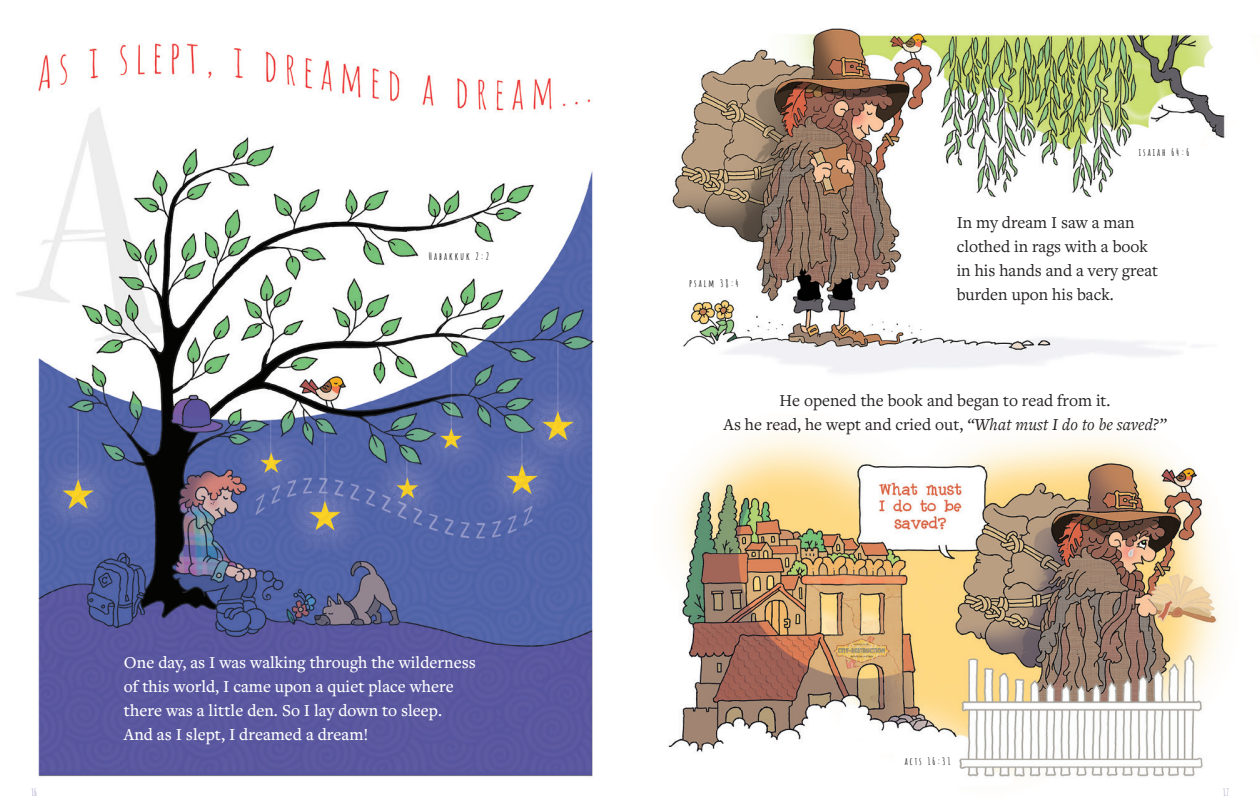
<style>
.page{position:relative;width:1260px;height:810px;background:#fff}
.page>*{position:absolute;margin:0;border:0;box-sizing:border-box;transform-origin:0 0}
.BODY{font:17.38px "Freight Text Pro";color:#231f20}
.BODY-2{font:500 17.38px/24px "Freight Text Pro";color:#fff}
.SCRIPTURE{font:700 10.12px "Amatic SC";letter-spacing:.2em;color:#231f20}
.t1{font:700 10.12px "Amatic SC";color:#aaa7cd}
.s1{font-style:italic}
</style>
<div class="page">
<img style="left:16px;top:28px;width:1209px;height:750px">
<p class="SCRIPTURE" style="left:429px;top:248px;width:62px">Habakkuk 2:2</p>
<p class="BODY-2" style="left:124px;top:650px;width:353px">One day, as I was walking through the wilderness of this world, I came upon a quiet place where there was a little den. So I lay down to sleep.</p>
<p class="BODY-2" style="left:124px;top:722px;width:246px">And as I slept, I dreamed a dream!</p>
<p class="SCRIPTURE" style="left:689px;top:275px;width:51px">psalm 38:4</p>
<p class="SCRIPTURE" style="left:1139px;top:145px;width:52px">isaiah 64:6</p>
<p class="BODY" style="left:957px;top:211px;width:180px">In my dream I saw a man</p>
<p class="BODY" style="left:957px;top:235px;width:193px">clothed in rags with a book</p>
<p class="BODY" style="left:957px;top:259px;width:203px">in his hands and a very great</p>
<p class="BODY" style="left:957px;top:283px;width:159px">burden upon his back.</p>
<p class="BODY" style="left:780px;top:389px;width:332px">He opened the book and began to read from it.</p>
<p class="BODY" style="left:724px;top:413px;width:444px">As he read, he wept and cried out, <span class="s1">“What must I do to be saved?”</span></p>
<p class="SCRIPTURE" style="left:905px;top:754px;width:47px">acts 16:31</p>
<p class="t1" style="left:31px;top:784px;width:7px">16</p>
<p class="t1" style="left:1223px;top:784px;width:7px">17</p>
</div>
